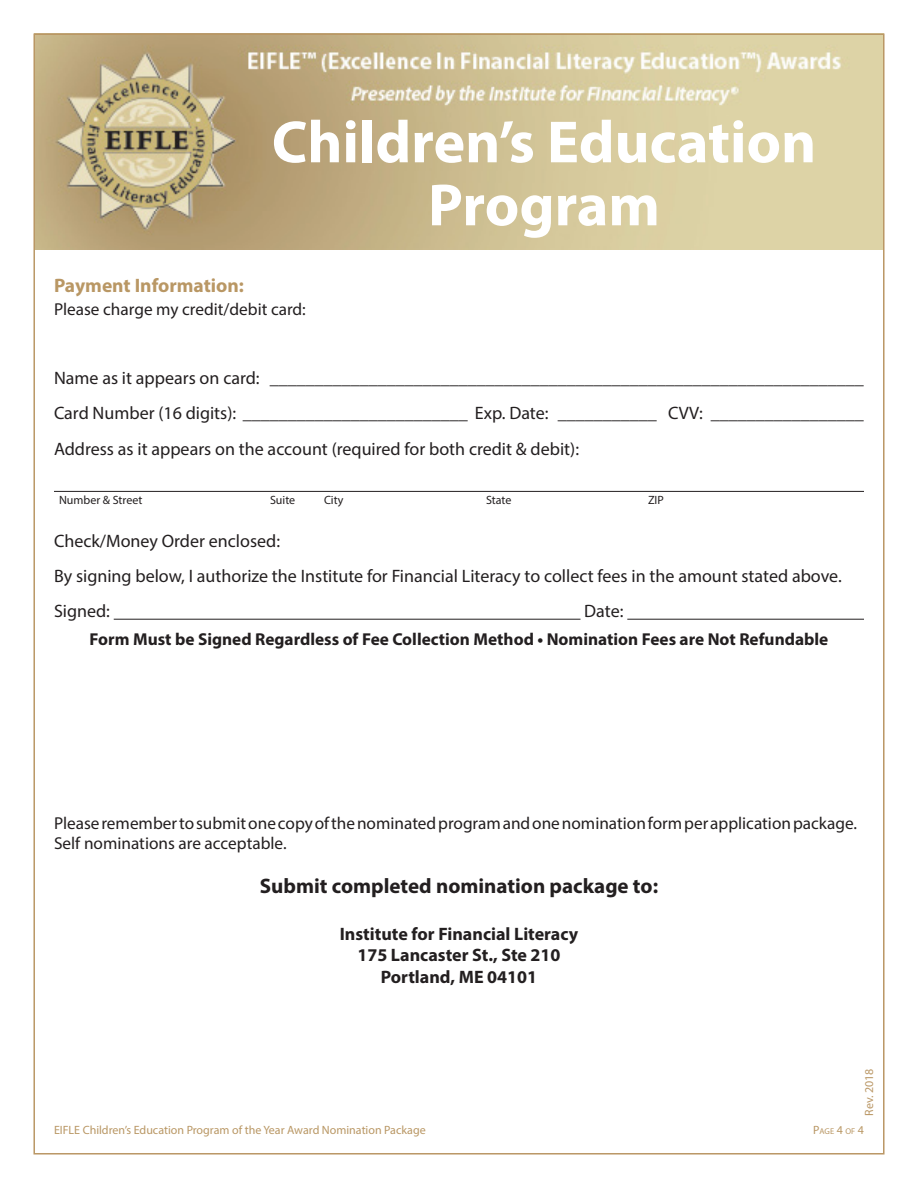
<style>
.page{position:relative;width:918px;height:1188px;background:#fff}
.page>*{position:absolute;margin:0;border:0;box-sizing:border-box;transform-origin:0 0}
.t1{font:700 60px/63px "Myriad Pro";color:#fff;text-align:center}
.t2{font:700 21px "Myriad Pro";color:#231f20}
.t3{font:700 19.5px "Myriad Pro";color:#b99764}
.t4{font:18px "Myriad Pro";color:#231f20}
.t5{font:700 18px "Myriad Pro";color:#231f20}
.t6{font:17.25px/20.7px "Myriad Pro";color:#231f20}
.t7{font:700 17.25px "Myriad Pro";color:#231f20}
.t8{font:12px "Myriad Pro";color:#b99764}
.t9{font:12px "Myriad Pro";color:#231f20}
.t10{font:12px "Myriad Pro";color:#ba9765}
.t11{font:8.4px "Myriad Pro";color:#b99764}
.s1{font-size:12px}
</style>
<div class="page">
<img style="left:36px;top:36px;width:846px;height:214px">
<hr style="left:54px;top:491px;width:810px;height:1px;background:#231f20">
<hr style="left:114px;top:619px;width:467px;height:1px;background:#231f20">
<hr style="left:627px;top:619px;width:237px;height:1px;background:#231f20">
<h1 class="t1" style="left:272px;top:109px;width:546px">Children’s Education<br>Program</h1>
<p class="t3" style="left:54px;top:273px;width:192px">Payment Information:</p>
<p class="t6" style="left:54px;top:299px;width:253px">Please charge my credit/debit card:</p>
<p class="t4" style="left:54px;top:367px;width:811px">Name as it appears on card: __________________________________________________________________</p>
<p class="t4" style="left:54px;top:402px;width:811px">Card Number (16 digits): _________________________ Exp. Date: ___________ CVV: _________________</p>
<p class="t4" style="left:54px;top:437px;width:527px">Address as it appears on the account (required for both credit &amp; debit):</p>
<p class="t9" style="left:59px;top:493px;width:85px">Number &amp; Street</p>
<p class="t9" style="left:270px;top:493px;width:27px">Suite</p>
<p class="t9" style="left:324px;top:493px;width:21px">City</p>
<p class="t9" style="left:486px;top:493px;width:27px">State</p>
<p class="t9" style="left:648px;top:493px;width:17px">ZIP</p>
<p class="t4" style="left:54px;top:530px;width:228px">Check/Money Order enclosed:</p>
<p class="t4" style="left:54px;top:565px;width:789px">By signing below, I authorize the Institute for Financial Literacy to collect fees in the amount stated above.</p>
<p class="t4" style="left:54px;top:600px;width:57px">Signed:</p>
<p class="t4" style="left:584px;top:600px;width:41px">Date:</p>
<p class="t7" style="left:90px;top:628px;width:740px">Form Must be Signed Regardless of Fee Collection Method • Nomination Fees are Not Refundable</p>
<p class="t6" style="left:54px;top:812px;width:805px">Please remember to submit one copy of the nominated program and one nomination form per application package.<br>Self nominations are acceptable.</p>
<p class="t2" style="left:260px;top:872px;width:400px">Submit completed nomination package to:</p>
<p class="t5" style="left:340px;top:922px;width:240px">Institute for Financial Literacy</p>
<p class="t5" style="left:357px;top:943px;width:205px">175 Lancaster St., Ste 210</p>
<p class="t5" style="left:381px;top:965px;width:158px">Portland, ME 04101</p>
<p class="t10" style="left:862px;top:1116px;width:49px;rotate:-90deg">Rev. 2018</p>
<p class="t8" style="left:54px;top:1123px;width:373px">EIFLE Children’s Education Program of the Year Award Nomination Package</p>
<p class="t11" style="left:813px;top:1126px;width:52px"><span class="s1">P</span>AGE <span class="s1">4</span> OF <span class="s1">4</span></p>
</div>
